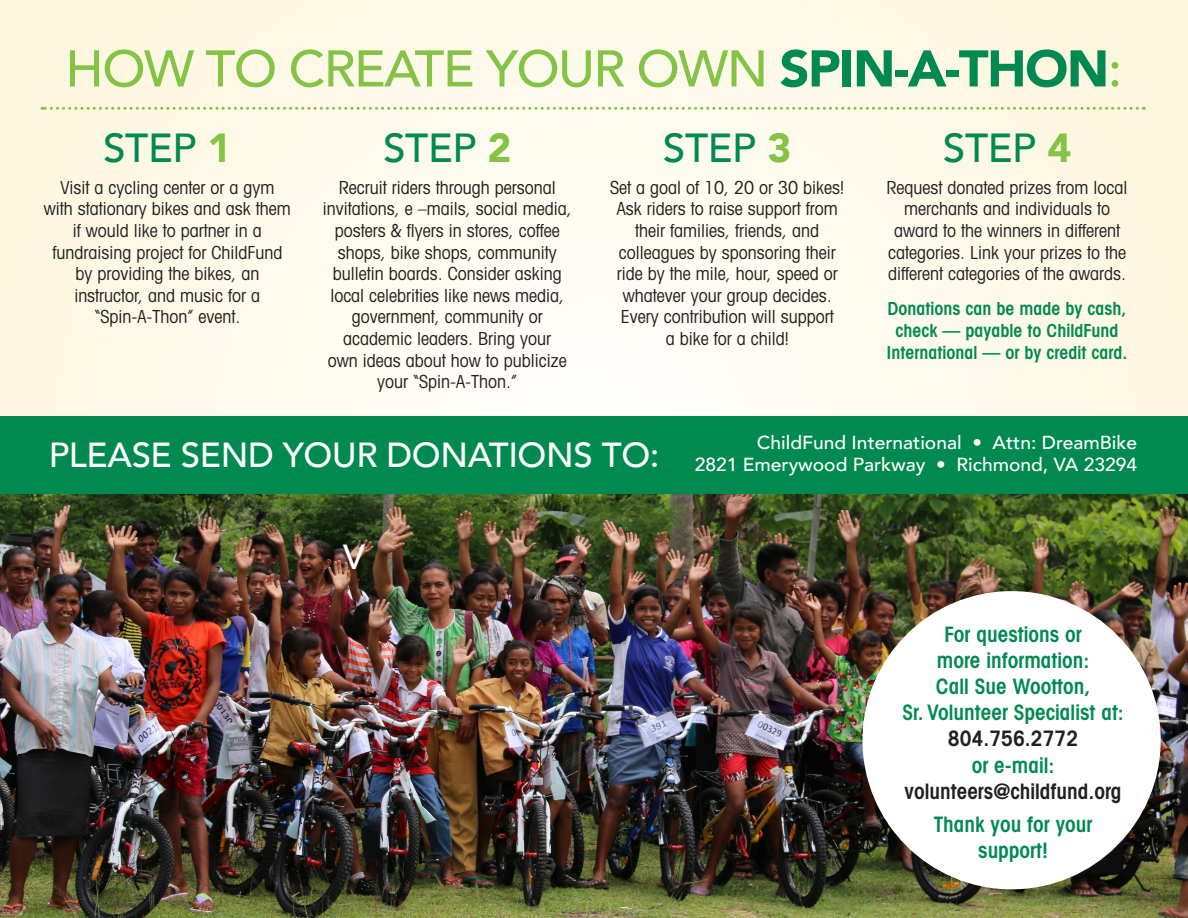
<style>
.page{position:relative;width:1188px;height:918px;background:#fff}
.page>*{position:absolute;margin:0;border:0;box-sizing:border-box;transform-origin:0 0}
.t1{font:500 51px "Avenir";letter-spacing:-.03em;color:#83c447}
.t2{font:500 40.5px "Avenir";letter-spacing:-.01em;color:#008a52}
.t3{font:500 34.8px "Avenir";letter-spacing:-.01em;color:#fff}
.t4{font:600 condensed 21.3px/26.2px "Avant Garde";color:#008a52;text-align:center}
.t5{font:500 18.75px/21.8px "Avenir";color:#fff;text-align:right}
.t6{font:condensed 18px/21.6px "Avant Garde";color:#231f20;text-align:center}
.t7{font:600 condensed 18px/21.6px "Avant Garde";color:#008a52;text-align:center}
.s1{font-weight:900;color:#008a52}
.s2{font-weight:900;color:#83c447}
.s3{color:#231f20}
</style>
<div class="page">
<svg style="left:0;top:0;width:1188px;height:416px;fill:#fef9e9"></svg>
<div style="left:0;top:416px;width:1188px;height:502px;background:#008a52"></div>
<img style="left:0;top:494px;width:1188px;height:424px">
<div style="left:863px;top:591px;width:298px;height:298px;background:#fff;border-radius:50%"></div>
<svg style="left:42px;top:107px;width:1095px;height:3px"></svg>
<p class="t1" style="left:65px;top:25px;width:1058px">HOW TO CREATE YOUR OWN <span class="s1">SPIN-A-THON</span>:</p>
<p class="t2" style="left:103px;top:113px;width:130px">STEP <span class="s2">1</span></p>
<p class="t2" style="left:383px;top:113px;width:130px">STEP <span class="s2">2</span></p>
<p class="t2" style="left:663px;top:113px;width:130px">STEP <span class="s2">3</span></p>
<p class="t2" style="left:943px;top:113px;width:130px">STEP <span class="s2">4</span></p>
<p class="t6" style="left:44px;top:176px;width:248px">Visit a cycling center or a gym with stationary bikes and ask them if would like to partner in a fundraising project for ChildFund by providing the bikes, an instructor, and music for a “Spin-A-Thon” event.</p>
<p class="t6" style="left:323px;top:176px;width:250px">Recruit riders through personal invitations, e –mails, social media, posters &amp; flyers in stores, coffee shops, bike shops, community bulletin boards. Consider asking local celebrities like news media, government, community or academic leaders. Bring your<br>own ideas about how to publicize your “Spin-A-Thon.”</p>
<p class="t6" style="left:610px;top:176px;width:236px">Set a goal of 10, 20 or 30 bikes!<br>Ask riders to raise support from their families, friends, and colleagues by sponsoring their ride by the mile, hour, speed or whatever your group decides.<br>Every contribution will support<br>a bike for a child!</p>
<p class="t6" style="left:887px;top:176px;width:242px">Request donated prizes from local merchants and individuals to award to the winners in different categories. Link your prizes to the different categories of the awards.</p>
<p class="t7" style="left:887px;top:298px;width:243px">Donations can be made by cash, check — payable to ChildFund<br>International — or by credit card.</p>
<p class="t3" style="left:49px;top:424px;width:612px">PLEASE SEND YOUR DONATIONS TO:</p>
<p class="t3" style="left:343px;top:526px;width:23px">V</p>
<p class="t5" style="left:695px;top:431px;width:444px">ChildFund International • Attn: DreamBike<br>2821 Emerywood Parkway • Richmond, VA 23294</p>
<p class="t4" style="left:902px;top:620px;width:223px">For questions or<br>more information:<br>Call Sue Wootton,<br>Sr. Volunteer Specialist at:<br><span class="s3">804.756.2772<br></span>or e-mail: <span class="s3">volunteers@childfund.org</span></p>
<p class="t4" style="left:934px;top:811px;width:160px">Thank you for your support!</p>
</div>
